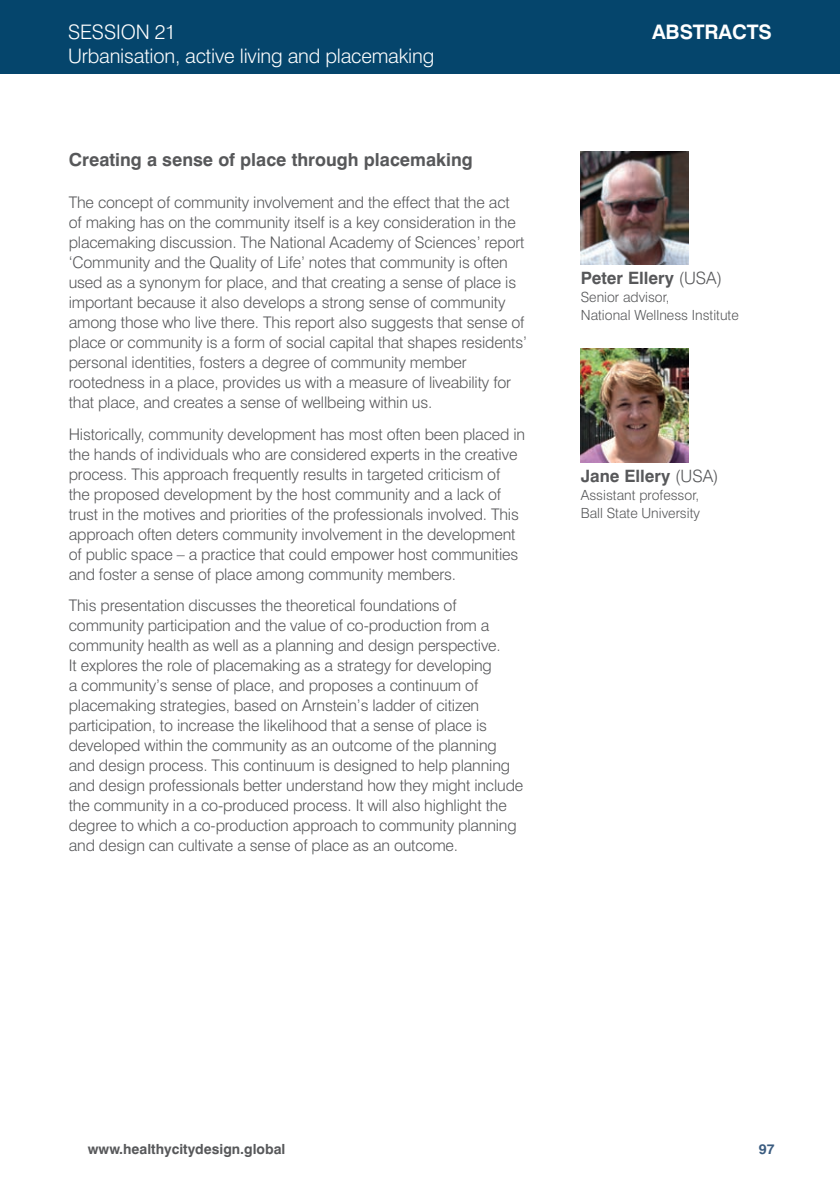
<style>
.page{position:relative;width:840px;height:1191px;background:#fff}
.page>*{position:absolute;margin:0;border:0;box-sizing:border-box;transform-origin:0 0}
.t1{font:300 20px "Swiss 721 BT";letter-spacing:-.01em;color:#fff}
.t2{font:700 20px "Swiss 721 BT";letter-spacing:-.01em;color:#fff}
.t3{font:700 18px "Swiss 721 BT";color:#57585a}
.t4{font:700 17px "Swiss 721 BT";color:#57585a}
.t5{font:300 16px/20px "Swiss 721 BT";letter-spacing:-.01em;color:#57585a}
.t6{font:300 14px/18px "Swiss 721 BT";color:#57585a}
.t7{font:700 14px "Swiss 721 BT";color:#57585a}
.t8{font:700 14px "Swiss 721 BT";color:#3b5c80}
.s1{font-weight:300}
</style>
<div class="page">
<div style="left:0;top:0;width:839px;height:73px;background:#05456c"></div>
<img style="left:580px;top:151px;width:108px;height:114px">
<img style="left:580px;top:349px;width:108px;height:113px">
<p class="t1" style="left:68px;top:19px;width:109px">SESSION 21</p>
<p class="t2" style="left:651px;top:19px;width:121px">ABSTRACTS</p>
<p class="t1" style="left:68px;top:43px;width:367px">Urbanisation, active living and placemaking</p>
<p class="t3" style="left:69px;top:148px;width:405px">Creating a sense of place through placemaking</p>
<p class="t5" style="left:69px;top:192px;width:459px">The concept of community involvement and the effect that the act<br>of making has on the community itself is a key consideration in the placemaking discussion. The National Academy of Sciences’ report ‘Community and the Quality of Life’ notes that community is often used as a synonym for place, and that creating a sense of place is important because it also develops a strong sense of community among those who live there. This report also suggests that sense of place or community is a form of social capital that shapes residents’ personal identities, fosters a degree of community member rootedness in a place, provides us with a measure of liveability for that place, and creates a sense of wellbeing within us.</p>
<p class="t5" style="left:69px;top:424px;width:457px">Historically, community development has most often been placed in the hands of individuals who are considered experts in the creative process. This approach frequently results in targeted criticism of the proposed development by the host community and a lack of trust in the motives and priorities of the professionals involved. This approach often deters community involvement in the development of public space – a practice that could empower host communities and foster a sense of place among community members.</p>
<p class="t5" style="left:69px;top:595px;width:456px">This presentation discusses the theoretical foundations of community participation and the value of co-production from a community health as well as a planning and design perspective.<br>It explores the role of placemaking as a strategy for developing<br>a community’s sense of place, and proposes a continuum of placemaking strategies, based on Arnstein’s ladder of citizen participation, to increase the likelihood that a sense of place is developed within the community as an outcome of the planning and design process. This continuum is designed to help planning and design professionals better understand how they might include the community in a co-produced process. It will also highlight the degree to which a co-production approach to community planning and design can cultivate a sense of place as an outcome.</p>
<p class="t4" style="left:580px;top:268px;width:143px">Peter Ellery <span class="s1">(USA)</span></p>
<p class="t6" style="left:580px;top:288px;width:159px">Senior advisor,<br>National Wellness Institute</p>
<p class="t4" style="left:580px;top:466px;width:139px">Jane Ellery <span class="s1">(USA)</span></p>
<p class="t6" style="left:580px;top:486px;width:121px">Assistant professor,<br>Ball State University</p>
<p class="t7" style="left:88px;top:1140px;width:199px">www.healthycitydesign.global</p>
<p class="t8" style="left:758px;top:1140px;width:17px">97</p>
</div>
